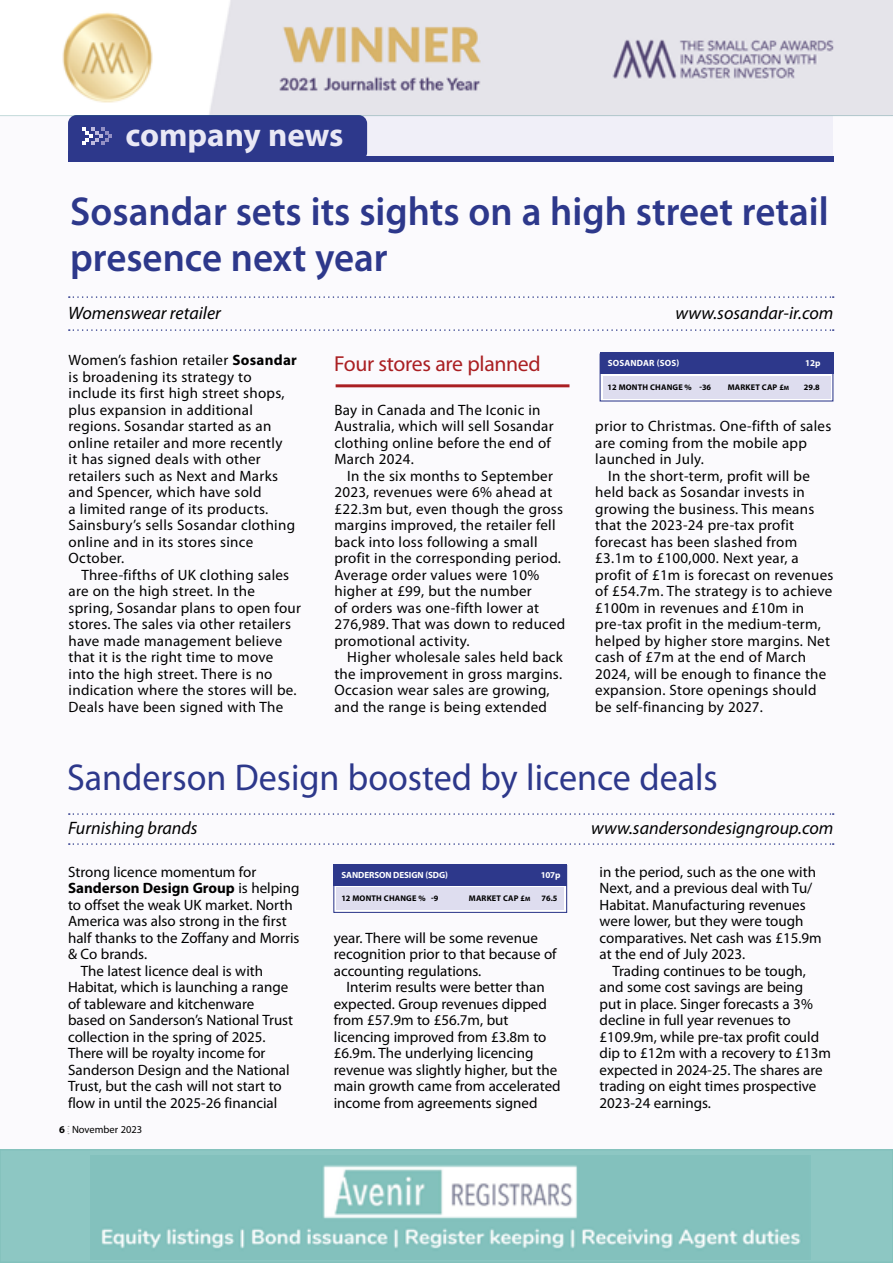
<style>
.page{position:relative;width:893px;height:1263px;background:#fff}
.page>*{position:absolute;margin:0;border:0;box-sizing:border-box;transform-origin:0 0}
.t1{font:600 40.5px/46.5px "Myriad Pro";color:#2d388b;scale:.96 1}
.t2{font:37.5px "Myriad Pro";color:#2d388b;scale:.96 1}
.t3{font:700 33px "Myriad Pro";color:#e9e8f5}
.t4{font:21.75px "Myriad Pro";letter-spacing:-.015em;color:#aa1f22}
.t5{font:italic 18px "Myriad Pro";color:#000}
.t6{font:15px/16.5px "Myriad Pro";letter-spacing:.015em;color:#000}
.t7{font:700 15px "Myriad Pro";color:#000}
.t8{font:10.5px "Myriad Pro";color:#000}
.t9{font:700 9px "Myriad Pro";letter-spacing:-.01em;color:#fff}
.t10{font:700 9px "Myriad Pro";letter-spacing:.02em;color:#fff}
.t11{font:700 8.25px "Myriad Pro";letter-spacing:.02em;color:#000}
.t12{font:700 8.25px "Myriad Pro";color:#000}
.s1{font-weight:700}
.s2{font-size:6.15px}
.s3{font-weight:400}
</style>
<div class="page">
<img style="left:62px;top:0;width:831px;height:115px">
<div style="left:0;top:116px;width:893px;height:1033px;background:#f7f6fb"></div>
<div style="left:154px;top:116px;width:679px;height:43px;background:#f0eff8"></div>
<div style="left:68px;top:115px;width:299px;height:46px;background:#2d388b;border-radius:9px"></div>
<div style="left:68px;top:156px;width:765px;height:6px;background:#2d388b"></div>
<svg style="left:82px;top:127px;width:30px;height:18px"></svg>
<div style="left:68px;top:152px;width:6px;height:10px;background:#2d388b"></div>
<hr style="left:0;top:115px;width:893px;height:1px;background:#076667">
<div style="left:0;top:1150px;width:893px;height:112px;background:#8dc7c3"></div>
<img style="left:100px;top:1162px;width:703px;height:90px">
<div style="left:0;top:1149px;width:893px;height:114px;border:2px solid #83c1bc"></div>
<svg style="left:333px;top:885px;width:234px;height:28px"></svg>
<div style="left:333px;top:864px;width:234px;height:21px;background:#2d388b"></div>
<div style="left:336px;top:887px;width:228px;height:23px;background:#deddef"></div>
<svg style="left:69px;top:296px;width:765px;height:2px"></svg>
<svg style="left:69px;top:329px;width:765px;height:2px"></svg>
<svg style="left:69px;top:813px;width:765px;height:2px"></svg>
<svg style="left:69px;top:843px;width:765px;height:2px"></svg>
<svg style="left:600px;top:374px;width:233px;height:27px"></svg>
<div style="left:600px;top:352px;width:233px;height:22px;background:#2d388b"></div>
<div style="left:603px;top:376px;width:227px;height:22px;background:#deddef"></div>
<hr style="left:336px;top:384px;width:233px;height:3px;background:#aa1f22">
<h3 class="t3" style="left:126px;top:113px;width:219px">company news</h3>
<h1 class="t1" style="left:70px;top:187px;width:792px">Sosandar sets its sights on a high street retail presence next year</h1>
<p class="t5" style="left:68px;top:301px;width:154px">Womenswear retailer</p>
<p class="t5" style="left:675px;top:301px;width:159px">www.sosandar-ir.com</p>
<p class="t6" style="left:69px;top:352px;width:230px">Women’s fashion retailer <span class="s1">Sosandar </span>is broadening its strategy to include its first high street shops, plus expansion in additional regions. Sosandar started as an online retailer and more recently<br>it has signed deals with other retailers such as Next and Marks and Spencer, which have sold<br>a limited range of its products.<br>Sainsbury’s sells Sosandar clothing online and in its stores since<br>October.</p>
<p class="t6" style="left:69px;top:566px;width:234px;text-indent:13px">Three-fifths of UK clothing sales are on the high street. In the spring, Sosandar plans to open four stores. The sales via other retailers have made management believe that it is the right time to move into the high street. There is no indication where the stores will be.<br>Deals have been signed with The</p>
<h3 class="t4" style="left:334px;top:351px;width:208px">Four stores are planned</h3>
<p class="t6" style="left:334px;top:401px;width:221px">Bay in Canada and The Iconic in<br>Australia, which will sell Sosandar clothing online before the end of<br>March 2024.</p>
<p class="t6" style="left:334px;top:467px;width:232px;text-indent:13px">In the six months to September<br>2023, revenues were 6% ahead at £22.3m but, even though the gross margins improved, the retailer fell back into loss following a small profit in the corresponding period.<br>Average order values were 10% higher at £99, but the number<br>of orders was one-fifth lower at<br>276,989. That was down to reduced promotional activity.</p>
<p class="t6" style="left:334px;top:649px;width:230px;text-indent:13px">Higher wholesale sales held back the improvement in gross margins.<br>Occasion wear sales are growing, and the range is being extended</p>
<p class="t10" style="left:608px;top:358px;width:73px">SOSANDAR (SOS)</p>
<p class="t9" style="left:805px;top:358px;width:17px">12p</p>
<p class="t11" style="left:608px;top:382px;width:105px">12 MONTH CHANGE % -36</p>
<p class="t11" style="left:728px;top:382px;width:63px">MARKET CAP £<span class="s2">m</span></p>
<p class="t12" style="left:804px;top:382px;width:17px">29.8</p>
<p class="t6" style="left:595px;top:418px;width:238px">prior to Christmas. One-fifth of sales are coming from the mobile app launched in July.</p>
<p class="t6" style="left:595px;top:467px;width:240px;text-indent:13px">In the short-term, profit will be held back as Sosandar invests in growing the business. This means that the 2023-24 pre-tax profit forecast has been slashed from £3.1m to £100,000. Next year, a profit of £1m is forecast on revenues of £54.7m. The strategy is to achieve £100m in revenues and £10m in pre-tax profit in the medium-term, helped by higher store margins. Net cash of £7m at the end of March<br>2024, will be enough to finance the expansion. Store openings should be self-financing by 2027.</p>
<h2 class="t2" style="left:67px;top:755px;width:679px">Sanderson Design boosted by licence deals</h2>
<p class="t5" style="left:68px;top:817px;width:131px">Furnishing brands</p>
<p class="t5" style="left:591px;top:817px;width:244px">www.sandersondesigngroup.com</p>
<p class="t6" style="left:68px;top:863px;width:190px">Strong licence momentum for</p>
<p class="t7" style="left:68px;top:878px;width:233px">Sanderson Design Group <span class="s3">is helping</span></p>
<p class="t6" style="left:68px;top:896px;width:226px">to offset the weak UK market. North</p>
<p class="t6" style="left:68px;top:913px;width:220px">America was also strong in the first</p>
<p class="t6" style="left:68px;top:929px;width:233px">half thanks to the Zoffany and Morris</p>
<p class="t6" style="left:68px;top:946px;width:81px">&amp; Co brands.</p>
<p class="t6" style="left:81px;top:962px;width:184px">The latest licence deal is with</p>
<p class="t6" style="left:68px;top:979px;width:222px">Habitat, which is launching a range</p>
<p class="t6" style="left:68px;top:995px;width:188px">of tableware and kitchenware</p>
<p class="t6" style="left:68px;top:1012px;width:227px">based on Sanderson’s National Trust</p>
<p class="t6" style="left:68px;top:1028px;width:199px">collection in the spring of 2025.</p>
<p class="t6" style="left:68px;top:1045px;width:199px">There will be royalty income for</p>
<p class="t6" style="left:68px;top:1061px;width:223px">Sanderson Design and the National</p>
<p class="t6" style="left:68px;top:1078px;width:215px">Trust, but the cash will not start to</p>
<p class="t6" style="left:68px;top:1094px;width:211px">flow in until the 2025-26 financial</p>
<p class="t8" style="left:59px;top:1123px;width:85px"><span class="s1">6</span> November 2023</p>
<p class="t9" style="left:341px;top:869px;width:108px">SANDERSON DESIGN (SDG)</p>
<p class="t9" style="left:541px;top:869px;width:21px">107p</p>
<p class="t11" style="left:341px;top:893px;width:99px">12 MONTH CHANGE % -9</p>
<p class="t11" style="left:469px;top:893px;width:63px">MARKET CAP £<span class="s2">m</span></p>
<p class="t12" style="left:541px;top:893px;width:17px">76.5</p>
<p class="t6" style="left:334px;top:929px;width:224px">year. There will be some revenue recognition prior to that because of accounting regulations.</p>
<p class="t6" style="left:334px;top:979px;width:228px;text-indent:13px">Interim results were better than expected. Group revenues dipped from £57.9m to £56.7m, but licencing improved from £3.8m to £6.9m. The underlying licencing revenue was slightly higher, but the main growth came from accelerated income from agreements signed</p>
<p class="t6" style="left:600px;top:863px;width:224px">in the period, such as the one with<br>Next, and a previous deal with Tu/<br>Habitat. Manufacturing revenues were lower, but they were tough comparatives. Net cash was £15.9m at the end of July 2023.</p>
<p class="t6" style="left:600px;top:962px;width:233px;text-indent:13px">Trading continues to be tough, and some cost savings are being<br>put in place. Singer forecasts a 3% decline in full year revenues to £109.9m, while pre-tax profit could dip to £12m with a recovery to £13m expected in 2024-25. The shares are trading on eight times prospective<br>2023-24 earnings.</p>
</div>
